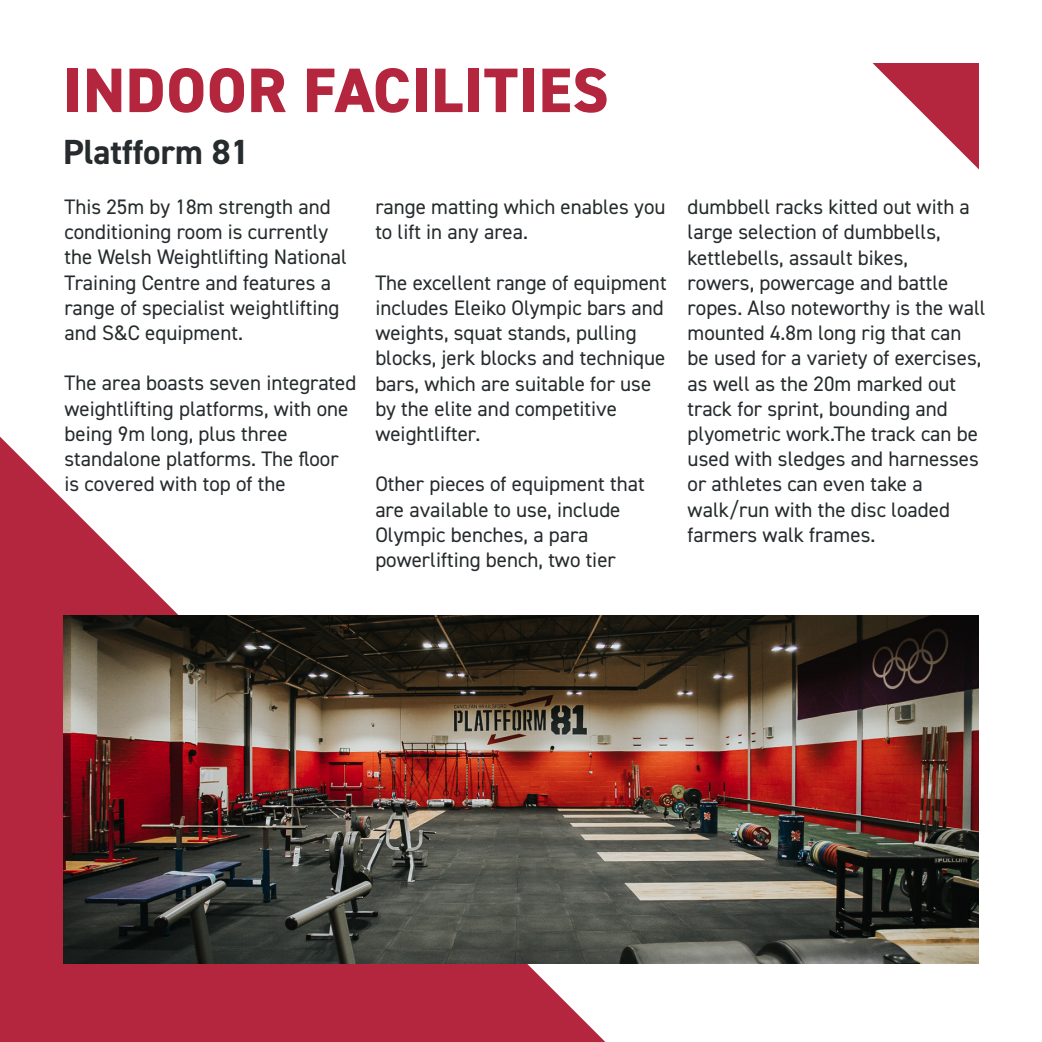
<style>
.page{position:relative;width:1042px;height:1042px;background:#fff}
.page>*{position:absolute;margin:0;border:0;box-sizing:border-box;transform-origin:0 0}
.t1{font:800 63px "DIN2014";letter-spacing:.01em;color:#b4263d}
.t2{font:700 35px "DIN2014";color:#262b2d}
.t3{font:21px/25.2px "DIN2014";color:#262b2d}
</style>
<div class="page">
<svg style="left:0;top:436px;width:616px;height:606px"></svg>
<svg style="left:872px;top:63px;width:107px;height:106px"></svg>
<img style="left:63px;top:615px;width:916px;height:348px">
<p class="t1" style="left:63px;top:48px;width:547px">INDOOR FACILITIES</p>
<p class="t2" style="left:63px;top:128px;width:188px">Platfform 81</p>
<p class="t3" style="left:64px;top:194px;width:268px">This 25m by 18m strength and</p>
<p class="t3" style="left:64px;top:219px;width:284px">conditioning room is currently the Welsh Weightlifting National<br>Training Centre and features a range of specialist weightlifting and S&amp;C equipment.</p>
<p class="t3" style="left:64px;top:370px;width:293px">The area boasts seven integrated weightlifting platforms, with one being 9m long, plus three</p>
<p class="t3" style="left:64px;top:446px;width:276px">standalone platforms. The floor</p>
<p class="t3" style="left:64px;top:471px;width:223px">is covered with top of the</p>
<p class="t3" style="left:375px;top:194px;width:292px">range matting which enables you to lift in any area.</p>
<p class="t3" style="left:375px;top:269px;width:293px">The excellent range of equipment includes Eleiko Olympic bars and weights, squat stands, pulling</p>
<p class="t3" style="left:375px;top:345px;width:291px">blocks, jerk blocks and technique bars, which are suitable for use</p>
<p class="t3" style="left:375px;top:395px;width:243px">by the elite and competitive weightlifter.</p>
<p class="t3" style="left:375px;top:471px;width:271px">Other pieces of equipment that are available to use, include<br>Olympic benches, a para</p>
<p class="t3" style="left:375px;top:547px;width:242px">powerlifting bench, two tier</p>
<p class="t3" style="left:687px;top:194px;width:284px">dumbbell racks kitted out with a</p>
<p class="t3" style="left:687px;top:219px;width:254px">large selection of dumbbells,</p>
<p class="t3" style="left:687px;top:244px;width:222px">kettlebells, assault bikes,</p>
<p class="t3" style="left:687px;top:269px;width:262px">rowers, powercage and battle</p>
<p class="t3" style="left:687px;top:295px;width:299px">ropes. Also noteworthy is the wall mounted 4.8m long rig that can</p>
<p class="t3" style="left:687px;top:345px;width:295px">be used for a variety of exercises, as well as the 20m marked out track for sprint, bounding and plyometric work.The track can be used with sledges and harnesses or athletes can even take a</p>
<p class="t3" style="left:687px;top:496px;width:264px">walk/run with the disc loaded farmers walk frames.</p>
</div>
